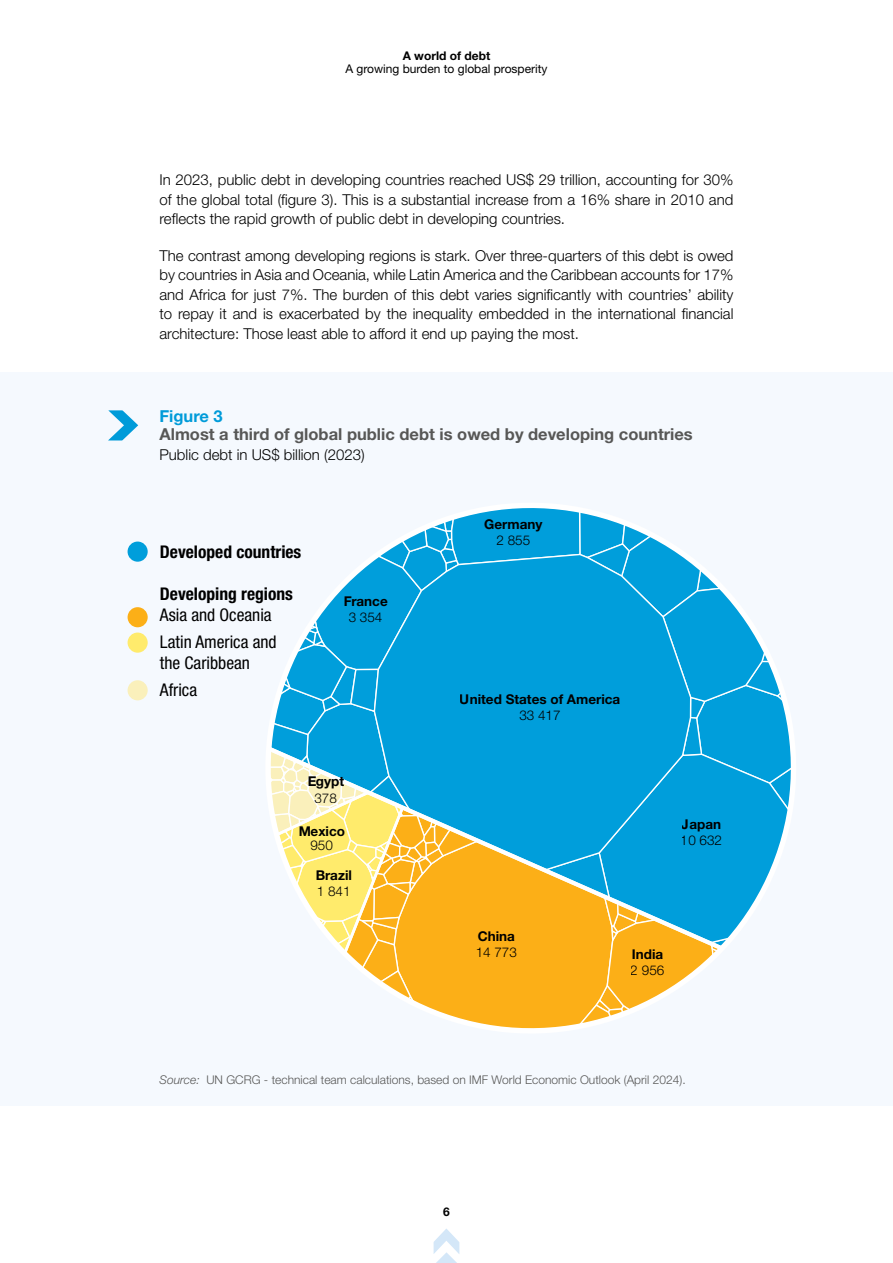
<style>
.page{position:relative;width:893px;height:1263px;background:#fff}
.page>*{position:absolute;margin:0;border:0;box-sizing:border-box;transform-origin:0 0}
.t1{font:condensed 17.55px/27.2px "Helvetica Neue LT Std";color:#000}
.t2{font:700 condensed 17.55px "Helvetica Neue LT Std";color:#000}
.t3{font:700 16.5px "Helvetica Neue LT Std";color:#575756}
.t4{font:700 16.5px "Helvetica Neue LT Std";color:#009bd9}
.t5{font:300 15px/19.5px "Helvetica Neue LT Std";color:#000;text-align:justify}
.t6{font:700 13.5px "Helvetica Neue LT Std";color:#000}
.t7{font:300 13.5px "Helvetica Neue LT Std";color:#000}
.t8{font:300 12px "Helvetica Neue LT Std";color:#575756}
.t9{font:12px "Helvetica Neue LT Std";color:#000}
.t10{font:700 12px "Helvetica Neue LT Std";color:#000}
.s1{font-style:italic}
</style>
<div class="page">
<svg style="left:433px;top:1228px;width:27px;height:35px"></svg>
<div style="left:0;top:372px;width:893px;height:734px;background:#f5f9fe"></div>
<svg style="left:108px;top:410px;width:30px;height:30px"></svg>
<svg style="left:270px;top:508px;width:521px;height:521px"></svg>
<div style="left:128px;top:541px;width:20px;height:21px;background:#009edb;border-radius:50%"></div>
<div style="left:128px;top:607px;width:20px;height:20px;background:#fcaf17;border-radius:50%"></div>
<div style="left:128px;top:632px;width:20px;height:21px;background:#ffeb6c;border-radius:50%"></div>
<div style="left:128px;top:680px;width:20px;height:20px;background:#faf0bb;border-radius:50%"></div>
<p class="t10" style="left:403px;top:48px;width:89px">A world of debt</p>
<p class="t9" style="left:345px;top:62px;width:204px">A growing burden to global prosperity</p>
<p class="t5" style="left:159px;top:170px;width:576px">In 2023, public debt in developing countries reached US$ 29 trillion, accounting for 30% of the global total (figure 3). This is a substantial increase from a 16% share in 2010 and reflects the rapid growth of public debt in developing countries.</p>
<p class="t5" style="left:159px;top:245px;width:576px">The contrast among developing regions is stark. Over three-quarters of this debt is owed by countries in Asia and Oceania, while Latin America and the Caribbean accounts for 17% and Africa for just 7%. The burden of this debt varies significantly with countries’ ability to repay it and is exacerbated by the inequality embedded in the international financial architecture: Those least able to afford it end up paying the most.</p>
<p class="t4" style="left:159px;top:406px;width:65px">Figure 3</p>
<p class="t3" style="left:159px;top:424px;width:535px">Almost a third of global public debt is owed by developing countries</p>
<p class="t5" style="left:159px;top:444px;width:207px">Public debt in US$ billion (2023)</p>
<p class="t2" style="left:160px;top:541px;width:143px">Developed countries</p>
<p class="t2" style="left:160px;top:583px;width:135px">Developing regions</p>
<p class="t1" style="left:160px;top:601px;width:118px">Asia and Oceania<br>Latin America and</p>
<p class="t1" style="left:160px;top:649px;width:92px">the Caribbean<br>Africa</p>
<p class="t6" style="left:343px;top:593px;width:46px">France</p>
<p class="t7" style="left:349px;top:609px;width:35px">3 354</p>
<p class="t6" style="left:307px;top:773px;width:38px">Egypt</p>
<p class="t7" style="left:314px;top:789px;width:24px">378</p>
<p class="t6" style="left:298px;top:823px;width:48px">Mexico</p>
<p class="t7" style="left:310px;top:837px;width:24px">950</p>
<p class="t6" style="left:316px;top:867px;width:38px">Brazil</p>
<p class="t7" style="left:317px;top:883px;width:35px">1 841</p>
<p class="t6" style="left:484px;top:516px;width:60px">Germany</p>
<p class="t7" style="left:496px;top:532px;width:35px">2 855</p>
<p class="t6" style="left:460px;top:690px;width:162px">United States of America</p>
<p class="t7" style="left:519px;top:707px;width:43px">33 417</p>
<p class="t6" style="left:478px;top:928px;width:39px">China</p>
<p class="t7" style="left:476px;top:944px;width:43px">14 773</p>
<p class="t6" style="left:682px;top:816px;width:41px">Japan</p>
<p class="t7" style="left:681px;top:832px;width:43px">10 632</p>
<p class="t6" style="left:632px;top:946px;width:33px">India</p>
<p class="t7" style="left:631px;top:962px;width:35px">2 956</p>
<p class="t8" style="left:159px;top:1072px;width:528px"><span class="s1">Source:</span> UN GCRG - technical team calculations, based on IMF World Economic Outlook (April 2024).</p>
<p class="t10" style="left:443px;top:1204px;width:8px">6</p>
</div>
